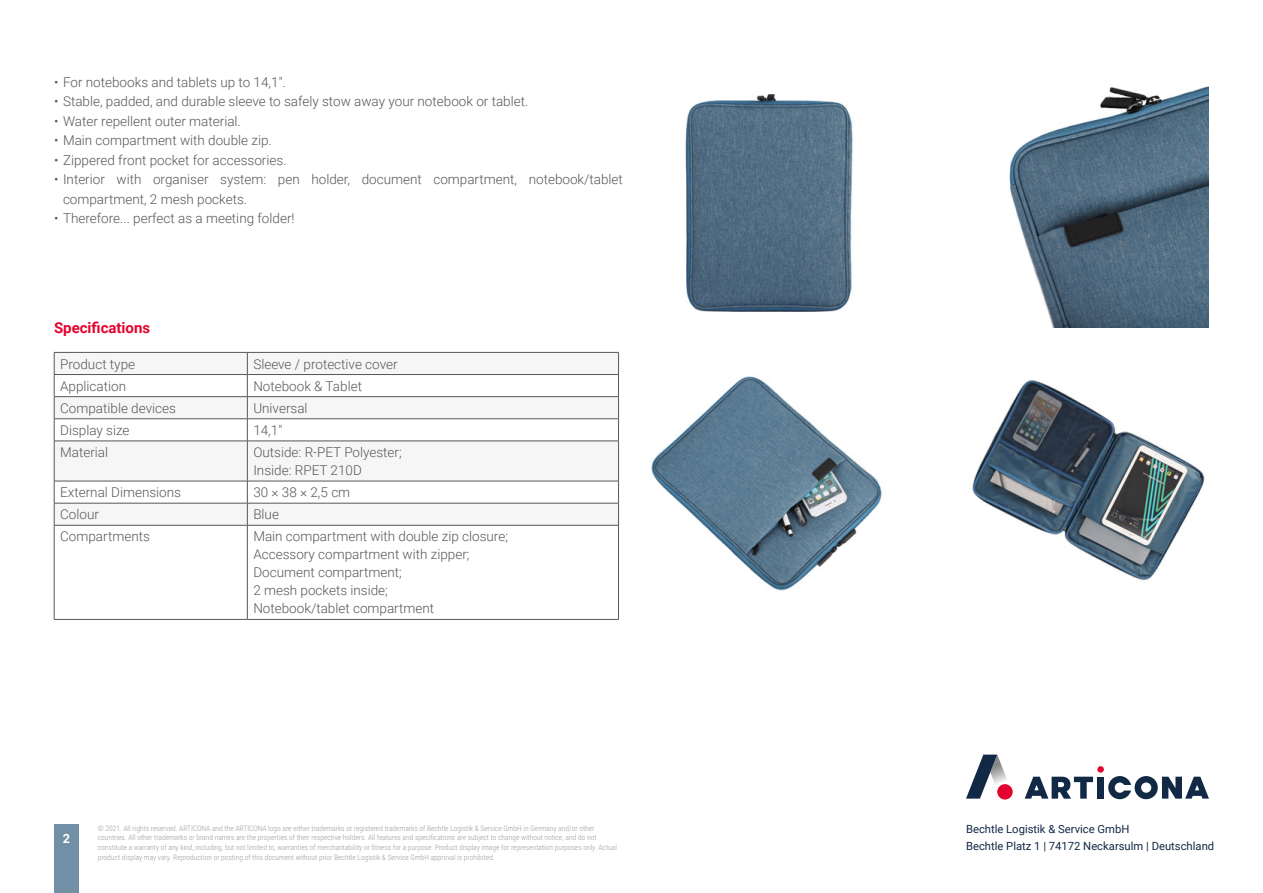
<style>
.page{position:relative;width:1263px;height:893px;background:#fff}
.page>*{position:absolute;margin:0;border:0;box-sizing:border-box;transform-origin:0 0}
.t1{font:700 15px "Roboto";color:#e4032e}
.t2{font:300 13.5px/18px "Roboto";color:#575756}
.t3{font:700 12.75px "Roboto";color:#fff}
.t4{font:11.25px/16.5px "Roboto";color:#122945}
.t5{font:300 7.5px/9.8px "Roboto Condensed";color:#9d9d9c}
</style>
<div class="page">
<img style="left:651px;top:376px;width:231px;height:215px">
<img style="left:685px;top:94px;width:168px;height:218px">
<img style="left:972px;top:380px;width:233px;height:201px">
<img style="left:1009px;top:86px;width:200px;height:242px">
<div style="left:54px;top:825px;width:25px;height:68px;background:#7190a6"></div>
<div style="left:1097px;top:766px;width:7px;height:7px;background:#e4032e;border-radius:50%"></div>
<svg style="left:1025px;top:777px;width:68px;height:22px"></svg>
<div style="left:1097px;top:777px;width:7px;height:22px;background:#122945"></div>
<svg style="left:1108px;top:776px;width:101px;height:23px"></svg>
<svg style="left:966px;top:755px;width:47px;height:44px"></svg>
<div style="left:997px;top:784px;width:16px;height:15px;background:#e4032e;border-radius:50%"></div>
<svg style="left:55px;top:442px;width:563px;height:83px;fill:#f6f6f6"></svg>
<svg style="left:54px;top:352px;width:565px;height:89px"></svg>
<hr style="left:54px;top:441px;width:193px;height:1px;background:#575756">
<hr style="left:54px;top:441px;width:1px;height:40px;background:#575756">
<hr style="left:247px;top:441px;width:372px;height:1px;background:#575756">
<hr style="left:247px;top:441px;width:1px;height:40px;background:#575756">
<hr style="left:618px;top:441px;width:1px;height:40px;background:#575756">
<hr style="left:54px;top:481px;width:193px;height:1px;background:#575756">
<hr style="left:247px;top:481px;width:372px;height:1px;background:#575756">
<hr style="left:54px;top:503px;width:193px;height:1px;background:#575756">
<svg style="left:54px;top:481px;width:1px;height:44px"></svg>
<hr style="left:247px;top:503px;width:372px;height:1px;background:#575756">
<svg style="left:247px;top:481px;width:1px;height:44px"></svg>
<svg style="left:618px;top:481px;width:1px;height:44px"></svg>
<hr style="left:54px;top:525px;width:193px;height:1px;background:#575756">
<hr style="left:54px;top:525px;width:1px;height:94px;background:#575756">
<hr style="left:247px;top:525px;width:372px;height:1px;background:#575756">
<hr style="left:247px;top:525px;width:1px;height:94px;background:#575756">
<hr style="left:618px;top:525px;width:1px;height:94px;background:#575756">
<hr style="left:54px;top:619px;width:193px;height:1px;background:#575756">
<hr style="left:247px;top:619px;width:372px;height:1px;background:#575756">
<p class="t2" style="left:54px;top:72px;width:233px">• For notebooks and tablets up to 14,1″.</p>
<p class="t2" style="left:54px;top:92px;width:476px">• Stable, padded, and durable sleeve to safely stow away your notebook or tablet.</p>
<p class="t2" style="left:54px;top:111px;width:188px">• Water repellent outer material.</p>
<p class="t2" style="left:54px;top:131px;width:219px">• Main compartment with double zip.</p>
<p class="t2" style="left:54px;top:150px;width:234px">• Zippered front pocket for accessories.</p>
<p class="t2" style="left:63px;top:169px;width:561px;line-height:19.5px;text-indent:-9px">• Interior with organiser system: pen holder, document compartment, notebook/tablet compartment, 2 mesh pockets.</p>
<p class="t2" style="left:54px;top:209px;width:242px">• Therefore... perfect as a meeting folder!</p>
<p class="t1" style="left:54px;top:318px;width:98px">Specifications</p>
<p class="t2" style="left:60px;top:354px;width:76px">Product type</p>
<p class="t2" style="left:253px;top:354px;width:146px">Sleeve / protective cover</p>
<p class="t2" style="left:60px;top:376px;width:67px">Application</p>
<p class="t2" style="left:253px;top:376px;width:110px">Notebook &amp; Tablet</p>
<p class="t2" style="left:60px;top:398px;width:117px">Compatible devices</p>
<p class="t2" style="left:253px;top:398px;width:56px">Universal</p>
<p class="t2" style="left:60px;top:421px;width:71px">Display size</p>
<p class="t2" style="left:253px;top:421px;width:30px">14,1″</p>
<p class="t2" style="left:60px;top:443px;width:50px">Material</p>
<p class="t2" style="left:253px;top:443px;width:150px">Outside: R-PET Polyester;<br>Inside: RPET 210D</p>
<p class="t2" style="left:60px;top:483px;width:122px">External Dimensions</p>
<p class="t2" style="left:253px;top:483px;width:98px">30 × 38 × 2,5 cm</p>
<p class="t2" style="left:60px;top:505px;width:40px">Colour</p>
<p class="t2" style="left:253px;top:505px;width:27px">Blue</p>
<p class="t2" style="left:60px;top:527px;width:91px">Compartments</p>
<p class="t2" style="left:253px;top:527px;width:256px">Main compartment with double zip closure;<br>Accessory compartment with zipper;<br>Document compartment;<br>2 mesh pockets inside;<br>Notebook/tablet compartment</p>
<p class="t5" style="left:98px;top:823px;width:521px">© 2021. All rights reserved. ARTICONA and the ARTICONA logo are either trademarks or registered trademarks of Bechtle Logistik &amp; Service GmbH in Germany and/or other countries. All other trademarks or brand names are the properties of their respective holders. All features and specifications are subject to change without notice, and do not constitute a warranty of any kind, including, but not limited to, warranties of merchantability or fitness for a purpose. Product display image for representation purposes only. Actual product display may vary. Reproduction or posting of this document without prior Bechtle Logistik &amp; Service GmbH approval is prohibited.</p>
<p class="t3" style="left:63px;top:829px;width:9px">2</p>
<p class="t4" style="left:966px;top:821px;width:250px">Bechtle Logistik &amp; Service GmbH<br>Bechtle Platz 1 | 74172 Neckarsulm | Deutschland</p>
</div>
